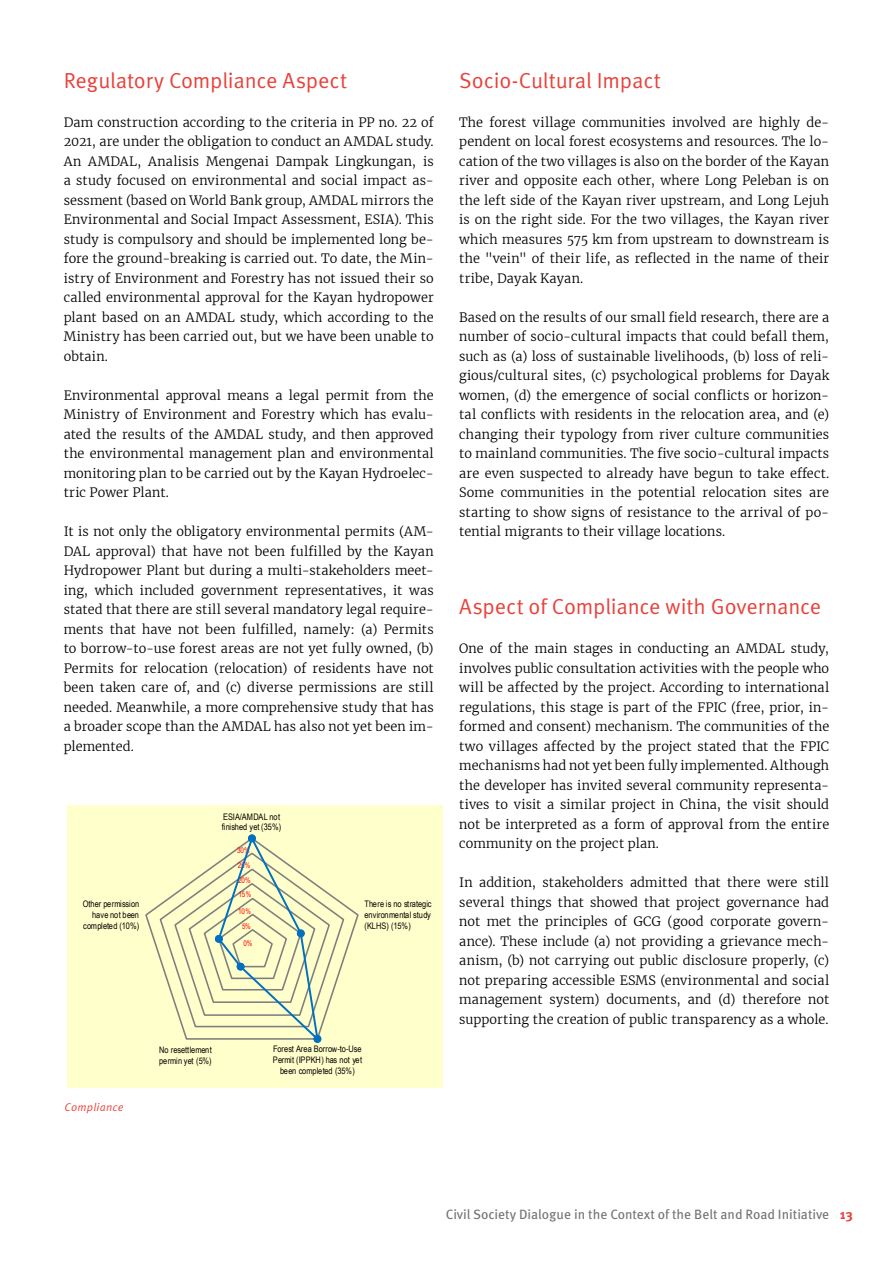
<style>
.page{position:relative;width:893px;height:1263px;background:#fff}
.page>*{position:absolute;margin:0;border:0;box-sizing:border-box;transform-origin:0 0}
.Head{font:21.75px "Meta OT";letter-spacing:-.01em;color:#e8423b}
.Paginierung_Kapitel{font:13.5px "Meta OT";color:#707274}
.Fließtext{font:300 12.75px/19.5px "Merriweather";letter-spacing:.01em;color:#000;text-align:justify}
.Bildunterschrift{font:italic 11.25px "Meta OT";letter-spacing:.02em;color:#e8423b}
.t1{font:9px/10.8px "Arial Narrow";letter-spacing:-.015em;color:#000;text-align:right}
.t2{font:9px/10.8px "Arial Narrow";letter-spacing:.02em;color:#000}
.t3{font:7.65px "Arial Narrow";letter-spacing:-.04em;color:#f00}
.s1{font-weight:700;color:#e8423b}
</style>
<div class="page">
<div style="left:68px;top:805px;width:375px;height:282px;background:#ffc"></div>
<svg style="left:145px;top:834px;width:214px;height:209px"></svg>
<p class="Head" style="left:64px;top:67px;width:285px">Regulatory Compliance Aspect</p>
<p class="Fließtext" style="left:64px;top:111px;width:371px">Dam construction according to the criteria in PP no. 22 of 2021, are under the obligation to conduct an AMDAL study.<br>An AMDAL, Analisis Mengenai Dampak Lingkungan, is a study focused on environmental and social impact as&shy;sessment (based on World Bank group, AMDAL mirrors the Environmental and Social Impact Assessment, ESIA). This study is compulsory and should be implemented long be&shy;fore the ground-breaking is carried out. To date, the Min&shy;istry of Environment and Forestry has not issued their so called environmental approval for the Kayan hydropower plant based on an AMDAL study, which according to the Ministry has been carried out, but we have been unable to obtain.</p>
<p class="Fließtext" style="left:64px;top:384px;width:371px">Environmental approval means a legal permit from the Ministry of Environment and Forestry which has evalu&shy;ated the results of the AMDAL study, and then approved the environmental management plan and environmental monitoring plan to be carried out by the Kayan Hydroelec&shy;tric Power Plant.</p>
<p class="Fließtext" style="left:64px;top:520px;width:371px">It is not only the obligatory environmental permits (AM-DAL approval) that have not been fulfilled by the Kayan Hydropower Plant but during a multi-stakeholders meet&shy;ing, which included government representatives, it was stated that there are still several mandatory legal require&shy;ments that have not been fulfilled, namely: (a) Permits to borrow-to-use forest areas are not yet fully owned, (b)<br>Permits for relocation (relocation) of residents have not been taken care of, and (c) diverse permissions are still needed. Meanwhile, a more comprehensive study that has a broader scope than the AMDAL has also not yet been im&shy;plemented.</p>
<p class="t2" style="left:222px;top:811px;width:61px">ESIA/AMDAL not finished yet (35%)</p>
<p class="t3" style="left:237px;top:844px;width:14px">30%</p>
<p class="t3" style="left:238px;top:875px;width:14px">20%</p>
<p class="t3" style="left:238px;top:860px;width:14px">25%</p>
<p class="t3" style="left:239px;top:889px;width:14px">15%</p>
<p class="t1" style="left:83px;top:898px;width:58px">Other permission have not been completed (10%)</p>
<p class="t1" style="left:365px;top:898px;width:69px;text-align:justify">There is no strategic environmental study (KLHS) (15%)</p>
<p class="t3" style="left:238px;top:905px;width:14px">10%</p>
<p class="t3" style="left:242px;top:921px;width:10px">5%</p>
<p class="t3" style="left:244px;top:937px;width:10px">0%</p>
<p class="Bildunterschrift" style="left:65px;top:1100px;width:60px">Compliance</p>
<p class="t1" style="left:159px;top:1044px;width:54px;text-align:left">No resettlement permin yet (5%)</p>
<p class="t1" style="left:273px;top:1043px;width:91px;text-align:center">Forest Area Borrow-to-Use<br>Permit (IPPKH) has not yet been completed (35%)</p>
<p class="Head" style="left:459px;top:67px;width:203px">Socio-Cultural Impact</p>
<p class="Fließtext" style="left:459px;top:111px;width:371px">The forest village communities involved are highly de&shy;pendent on local forest ecosystems and resources. The lo&shy;cation of the two villages is also on the border of the Kayan river and opposite each other, where Long Peleban is on the left side of the Kayan river upstream, and Long Lejuh is on the right side. For the two villages, the Kayan river which measures 575 km from upstream to downstream is the "vein" of their life, as reflected in the name of their tribe, Dayak Kayan.</p>
<p class="Fließtext" style="left:459px;top:306px;width:371px">Based on the results of our small field research, there are a number of socio-cultural impacts that could befall them, such as (a) loss of sustainable livelihoods, (b) loss of reli&shy;gious/cultural sites, (c) psychological problems for Dayak women, (d) the emergence of social conflicts or horizon&shy;tal conflicts with residents in the relocation area, and (e) changing their typology from river culture communities to mainland communities. The five socio-cultural impacts are even suspected to already have begun to take effect.<br>Some communities in the potential relocation sites are starting to show signs of resistance to the arrival of po&shy;tential migrants to their village locations.</p>
<p class="Head" style="left:459px;top:593px;width:364px">Aspect of Compliance with Governance</p>
<p class="Fließtext" style="left:459px;top:637px;width:371px">One of the main stages in conducting an AMDAL study, involves public consultation activities with the people who will be affected by the project. According to international regulations, this stage is part of the FPIC (free, prior, in&shy;formed and consent) mechanism. The communities of the two villages affected by the project stated that the FPIC mechanisms had not yet been fully implemented. Although the developer has invited several community representa&shy;tives to visit a similar project in China, the visit should not be interpreted as a form of approval from the entire community on the project plan.</p>
<p class="Fließtext" style="left:459px;top:871px;width:371px">In addition, stakeholders admitted that there were still several things that showed that project governance had not met the principles of GCG (good corporate govern&shy;ance). These include (a) not providing a grievance mech&shy;anism, (b) not carrying out public disclosure properly, (c) not preparing accessible ESMS (environmental and social management system) documents, and (d) therefore not supporting the creation of public transparency as a whole.</p>
<p class="Paginierung_Kapitel" style="left:446px;top:1206px;width:409px">Civil Society Dialogue in the Context of the Belt and Road Initiative <span class="s1">13</span></p>
</div>
